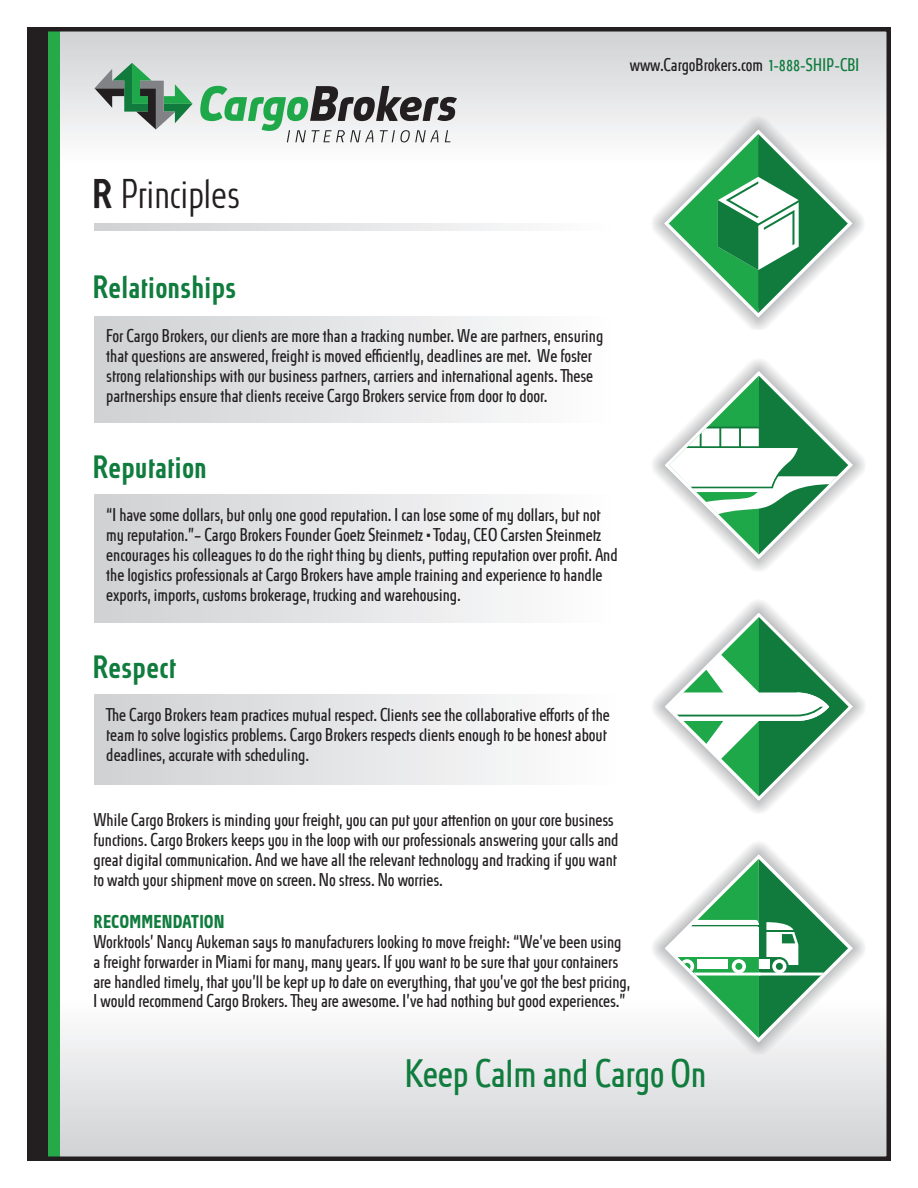
<style>
.page{position:relative;width:918px;height:1188px;background:#fff}
.page>*{position:absolute;margin:0;border:0;box-sizing:border-box;transform-origin:0 0}
.t1{font:300 38.4px "Absolut Pro Cond";letter-spacing:-.01em;color:#231f20}
.t2{font:37.05px "Absolut Pro Cond";color:#107c3e}
.t3{font:500 30px "Absolut Pro Cond";letter-spacing:.025em;color:#107c3e}
.t4{font:17.25px/20px "Absolut Pro Cond";color:#231f20}
.t5{font:700 17.25px "Absolut Pro Cond";letter-spacing:.05em;color:#107c3e}
.t6{font:17.1px "Absolut Pro Cond";color:#231f20}
.s1{color:#107c3e}
.s2{font-weight:500}
</style>
<div class="page">
<div style="left:47px;top:993px;width:842px;height:165px;background:linear-gradient(to bottom,#fff,#d0d1d3)"></div>
<div style="left:27px;top:29px;width:862px;height:139px;background:linear-gradient(to bottom,#cfd1d3,#fff)"></div>
<div style="left:40px;top:30px;width:20px;height:1130px;background:linear-gradient(to bottom,#25a949,#25a949)"></div>
<svg style="left:94px;top:63px;width:99px;height:67px;background:#98b3a3"></svg>
<svg style="left:200px;top:86px;width:257px;height:56px"></svg>
<div style="left:27px;top:30px;width:20px;height:1129px;background:#231f20"></div>
<div style="left:94px;top:316px;width:539px;height:107px;background:linear-gradient(to right,#cfd1d3,#fff)"></div>
<svg style="left:94px;top:223px;width:418px;height:7px"></svg>
<div style="left:94px;top:495px;width:539px;height:128px;background:linear-gradient(to right,#cfd0d3,#fff)"></div>
<div style="left:94px;top:695px;width:539px;height:90px;background:linear-gradient(to right,#cfd0d3,#fff)"></div>
<svg style="left:650px;top:115px;width:215px;height:215px"></svg>
<svg style="left:660px;top:125px;width:197px;height:197px"></svg>
<svg style="left:653px;top:360px;width:212px;height:211px"></svg>
<svg style="left:660px;top:366px;width:198px;height:198px"></svg>
<svg style="left:653px;top:601px;width:212px;height:212px"></svg>
<svg style="left:660px;top:608px;width:198px;height:198px"></svg>
<svg style="left:650px;top:843px;width:215px;height:212px"></svg>
<svg style="left:660px;top:850px;width:198px;height:197px"></svg>
<div style="left:27px;top:27px;width:864px;height:1134px;border:4px solid #231f20"></div>
<p class="t6" style="left:631px;top:54px;width:231px">www.CargoBrokers.com <span class="s1">1-888-SHIP-CBI</span></p>
<p class="t1" style="left:94px;top:179px;width:150px"><span class="s2">R</span> Principles</p>
<p class="t3" style="left:94px;top:276px;width:144px">Relationships</p>
<p class="t4" style="left:107px;top:326px;width:499px">For Cargo Brokers, our clients are more than a tracking number. We are partners, ensuring that questions are answered, freight is moved efficiently, deadlines are met. We foster strong relationships with our business partners, carriers and international agents. These partnerships ensure that clients receive Cargo Brokers service from door to door.</p>
<p class="t3" style="left:94px;top:455px;width:115px">Reputation</p>
<p class="t4" style="left:107px;top:504px;width:513px">“I have some dollars, but only one good reputation. I can lose some of my dollars, but not my reputation.”– Cargo Brokers Founder Goetz Steinmetz • Today, CEO Carsten Steinmetz encourages his colleagues to do the right thing by clients, putting reputation over profit. And the logistics professionals at Cargo Brokers have ample training and experience to handle exports, imports, customs brokerage, trucking and warehousing.</p>
<p class="t3" style="left:94px;top:655px;width:84px">Respect</p>
<p class="t4" style="left:107px;top:704px;width:505px">The Cargo Brokers team practices mutual respect. Clients see the collaborative efforts of the team to solve logistics problems. Cargo Brokers respects clients enough to be honest about deadlines, accurate with scheduling.</p>
<p class="t4" style="left:94px;top:810px;width:527px">While Cargo Brokers is minding your freight, you can put your attention on your core business functions. Cargo Brokers keeps you in the loop with our professionals answering your calls and great digital communication. And we have all the relevant technology and tracking if you want to watch your shipment move on screen. No stress. No worries.</p>
<p class="t5" style="left:94px;top:915px;width:132px">RECOMMENDATION</p>
<p class="t4" style="left:94px;top:931px;width:538px">Worktools’ Nancy Aukeman says to manufacturers looking to move freight: “We’ve been using a freight forwarder in Miami for many, many years. If you want to be sure that your containers are handled timely, that you’ll be kept up to date on everything, that you’ve got the best pricing, I would recommend Cargo Brokers. They are awesome. I’ve had nothing but good experiences.”</p>
<p class="t2" style="left:407px;top:1050px;width:303px">Keep Calm and Cargo On</p>
</div>
